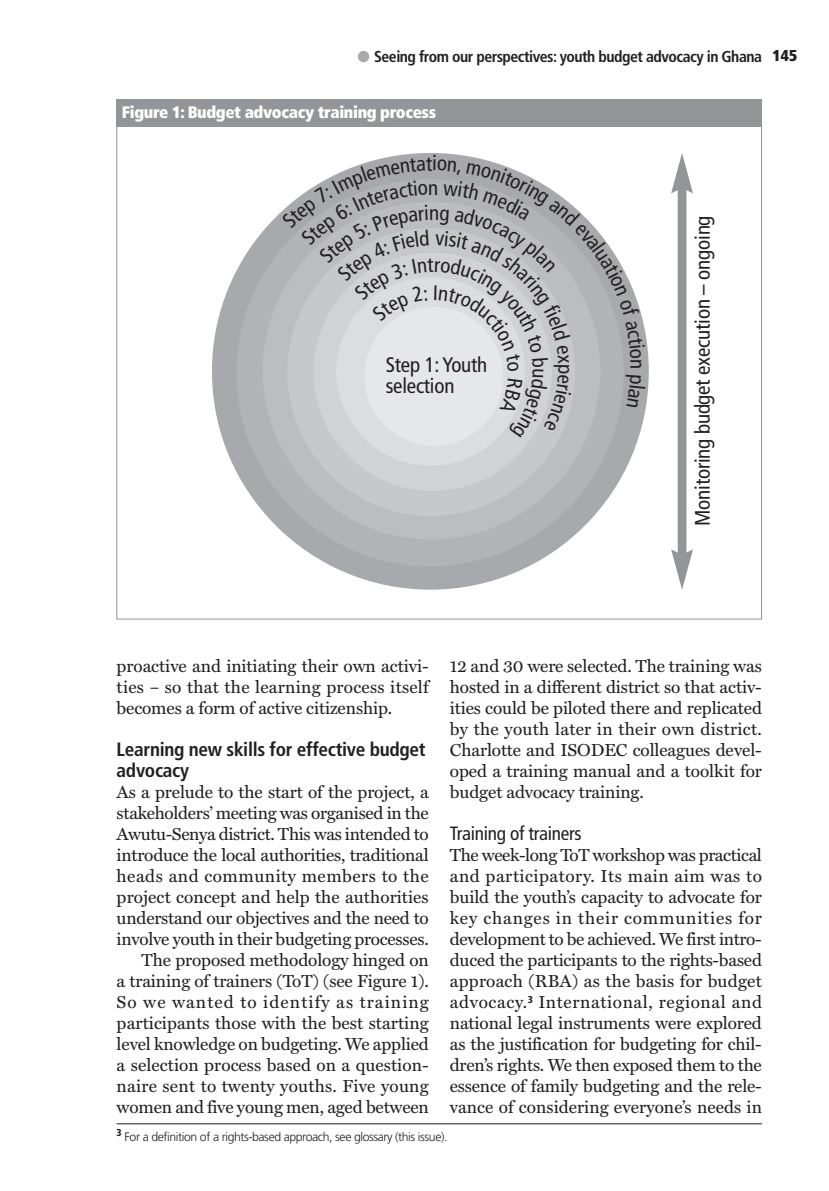
<style>
.page{position:relative;width:829px;height:1191px;background:#fff}
.page>*{position:absolute;margin:0;border:0;box-sizing:border-box;transform-origin:0 0}
.t1{font:condensed 21px/21px "Frutiger";letter-spacing:-.01em;color:#231f20}
.t2{font:700 condensed 19.25px/21px "Frutiger";letter-spacing:-.015em;color:#231f20}
.t3{font:condensed 19.25px "Frutiger";letter-spacing:-.015em;color:#231f20}
.t4{font:17.5px/21px "Miller Text";letter-spacing:-.005em;color:#231f20;text-align:justify}
.t5{font:900 condensed 16.62px "Frutiger";letter-spacing:-.02em;color:#fff}
.t6{font:700 condensed 15.75px "Frutiger";letter-spacing:-.03em;color:#231f20}
.t7{font:300 12.25px "Frutiger";letter-spacing:-.035em;color:#231f20}
.s1{color:#a8a9ad}
.s2{font-weight:900}
</style>
<div class="page">
<hr style="left:117px;top:1123px;width:644px;height:1px;background:#231f20">
<div style="left:212px;top:153px;width:436px;height:436px;background:#a8a9ad;border-radius:50%"></div>
<div style="left:236px;top:179px;width:387px;height:387px;background:#b2b3b7;border-radius:50%"></div>
<div style="left:263px;top:202px;width:337px;height:337px;background:#bcbdc0;border-radius:50%"></div>
<div style="left:287px;top:228px;width:288px;height:288px;background:#c7c8ca;border-radius:50%"></div>
<div style="left:313px;top:253px;width:238px;height:238px;background:#d1d2d4;border-radius:50%"></div>
<div style="left:336px;top:277px;width:189px;height:189px;background:#e6e7e9;border-radius:50%"></div>
<div style="left:117px;top:99px;width:644px;height:27px;background:#939598"></div>
<div style="left:677px;top:186px;width:9px;height:371px;background:#939598"></div>
<svg style="left:671px;top:549px;width:22px;height:41px"></svg>
<svg style="left:671px;top:153px;width:22px;height:40px"></svg>
<p class="t6" style="left:357px;top:50px;width:441px"><span class="s1">●</span> Seeing from our perspectives: youth budget advocacy in Ghana <span class="s2">145</span></p>
<p class="t5" style="left:122px;top:105px;width:315px">Figure 1: Budget advocacy training process</p>
<p class="t1" style="left:428px;top:178px;width:12px">n</p>
<p class="t1" style="left:429px;top:204px;width:12px">n</p>
<p class="t1" style="left:385px;top:355px;width:103px">Step 1: Youth selection</p>
<p class="t1" style="left:646px;top:359px;width:12px;rotate:90deg">n</p>
<p class="t1" style="left:693px;top:526px;width:312px;rotate:-90deg">Monitoring budget execution – ongoing</p>
<p class="t4" style="left:117px;top:657px;width:314px">proactive and initiating their own activi&shy;ties – so that the learning process itself becomes a form of active citizenship.</p>
<p class="t2" style="left:117px;top:740px;width:310px">Learning new skills for effective budget advocacy</p>
<p class="t4" style="left:117px;top:783px;width:314px;text-align:right">As a prelude to the start of the project, a stakeholders’ meeting was organised in the Awutu-Senya district. This was intended to introduce the local authorities, traditional heads and community members to the project concept and help the authorities understand our objectives and the need to involve youth in their budgeting processes.<br>The proposed methodology hinged on<br>a training of trainers (ToT) (see Figure 1).<br>So we wanted to identify as training participants those with the best starting level knowledge on budgeting. We applied a selection process based on a question&shy;naire sent to twenty youths. Five young women and five young men, aged between</p>
<p class="t4" style="left:450px;top:657px;width:314px">12 and 30 were selected. The training was hosted in a different district so that activ&shy;ities could be piloted there and replicated by the youth later in their own district.<br>Charlotte and ISODEC colleagues devel&shy;oped a training manual and a toolkit for budget advocacy training.</p>
<p class="t3" style="left:450px;top:826px;width:133px">Training of trainers</p>
<p class="t4" style="left:450px;top:846px;width:314px">The week-long ToT workshop was practical and participatory. Its main aim was to build the youth’s capacity to advocate for key changes in their communities for development to be achieved. We first intro&shy;duced the participants to the rights-based approach (RBA) as the basis for budget advocacy.<sup>3</sup> International, regional and national legal instruments were explored as the justification for budgeting for chil&shy;dren’s rights. We then exposed them to the essence of family budgeting and the rele&shy;vance of considering everyone’s needs in</p>
<p class="t7" style="left:117px;top:1131px;width:332px"><sup>3</sup> For a definition of a rights-based approach, see glossary (this issue).</p>
</div>
